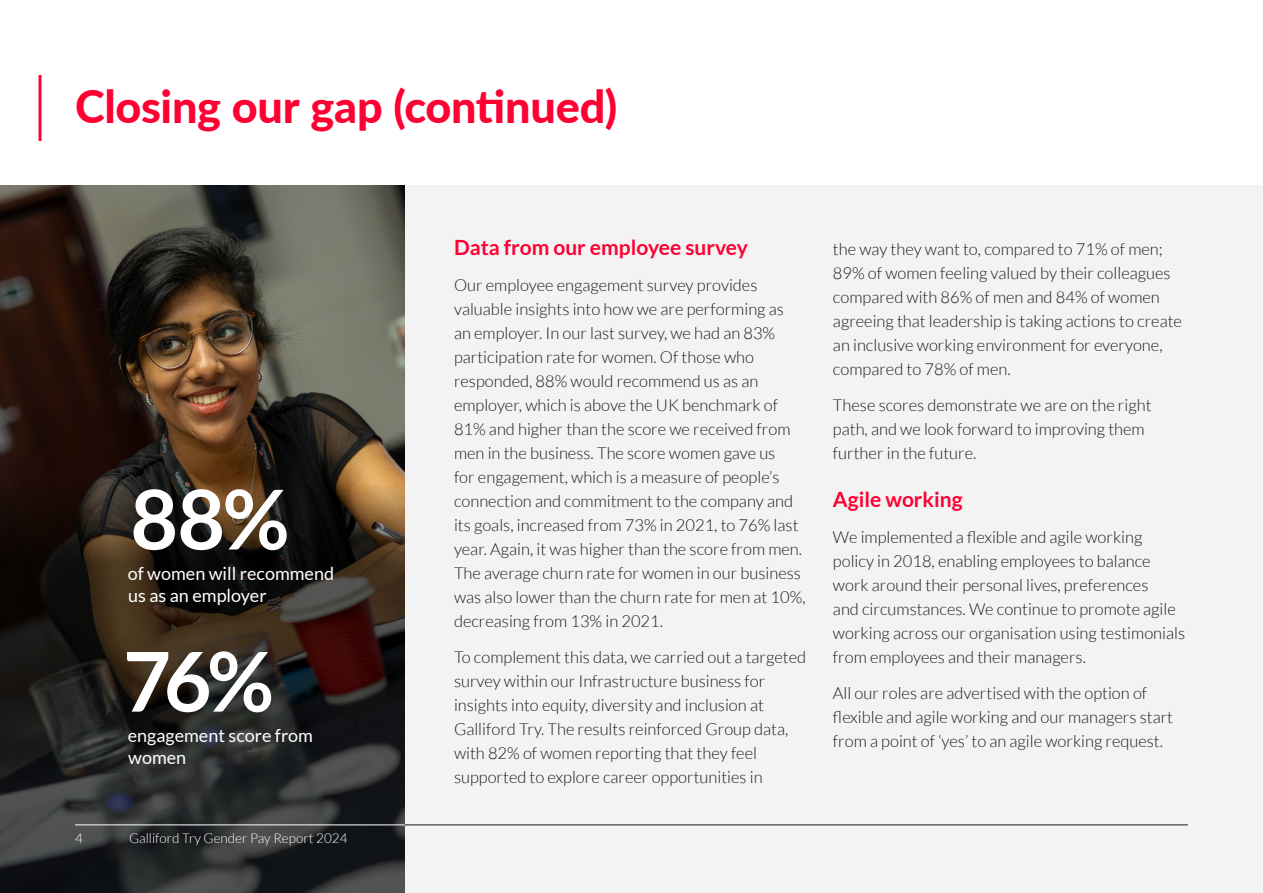
<style>
.page{position:relative;width:1263px;height:893px;background:#fff}
.page>*{position:absolute;margin:0;border:0;box-sizing:border-box;transform-origin:0 0}
.Figure_style_1_-_numbers{font:700 82.5px "Lato";color:#fff}
.Section_titles{font:800 45px "Lato";letter-spacing:-.005em;color:#f03}
.Sub_sub_section_titles{font:700 21px "Lato";color:#f03}
.Figure_style_1_-_heading{font:18px/21.6px "Lato";color:#fff}
.Main_text{font:300 16.5px/24px "Lato";color:#1a1a1a}
.Main_text-2{font:300 13.5px "Lato";color:#fff}
</style>
<div class="page">
<div style="left:0;top:186px;width:1263px;height:707px;background:#f3f3f3"></div>
<hr style="left:75px;top:825px;width:1113px;height:1px;background:#1a1a1a">
<hr style="left:39px;top:75px;width:3px;height:66px;background:#f03">
<img style="left:0;top:186px;width:405px;height:199px">
<svg style="left:0;top:385px;width:405px;height:508px;background:#2e2721"></svg>
<hr style="left:75px;top:825px;width:330px;height:1px;background:#fff">
<p class="Section_titles" style="left:75px;top:73px;width:544px">Closing our gap (continued)</p>
<p class="Figure_style_1_-_numbers" style="left:130px;top:472px;width:160px">88%</p>
<p class="Figure_style_1_-_heading" style="left:128px;top:584px;width:140px">us as an employer</p>
<p class="Figure_style_1_-_heading" style="left:128px;top:563px;width:208px">of women will recommend</p>
<p class="Figure_style_1_-_numbers" style="left:123px;top:634px;width:152px">76%</p>
<p class="Figure_style_1_-_heading" style="left:128px;top:725px;width:187px">engagement score from women</p>
<p class="Main_text-2" style="left:75px;top:831px;width:9px">4</p>
<p class="Main_text-2" style="left:129px;top:831px;width:220px">Galliford Try Gender Pay Report 2024</p>
<p class="Sub_sub_section_titles" style="left:454px;top:235px;width:296px">Data from our employee survey</p>
<p class="Main_text" style="left:454px;top:273px;width:353px">Our employee engagement survey provides valuable insights into how we are performing as<br>an employer. In our last survey, we had an 83% participation rate for women. Of those who responded, 88% would recommend us as an employer, which is above the UK benchmark of 81% and higher than the score we received from men in the business. The score women gave us<br>for engagement, which is a measure of people’s connection and commitment to the company and its goals, increased from 73% in 2021, to 76% last year. Again, it was higher than the score from men.<br>The average churn rate for women in our business was also lower than the churn rate for men at 10%, decreasing from 13% in 2021.</p>
<p class="Main_text" style="left:454px;top:645px;width:354px">To complement this data, we carried out a targeted survey within our Infrastructure business for insights into equity, diversity and inclusion at Galliford Try. The results reinforced Group data, with 82% of women reporting that they feel supported to explore career opportunities in</p>
<p class="Main_text" style="left:833px;top:237px;width:351px">the way they want to, compared to 71% of men; 89% of women feeling valued by their colleagues compared with 86% of men and 84% of women agreeing that leadership is taking actions to create an inclusive working environment for everyone, compared to 78% of men.</p>
<p class="Main_text" style="left:833px;top:393px;width:320px">These scores demonstrate we are on the right path, and we look forward to improving them further in the future.</p>
<p class="Sub_sub_section_titles" style="left:833px;top:487px;width:131px">Agile working</p>
<p class="Main_text" style="left:833px;top:525px;width:354px">We implemented a flexible and agile working policy in 2018, enabling employees to balance work around their personal lives, preferences<br>and circumstances. We continue to promote agile working across our organisation using testimonials from employees and their managers.</p>
<p class="Main_text" style="left:833px;top:681px;width:342px">All our roles are advertised with the option of flexible and agile working and our managers start from a point of ‘yes’ to an agile working request.</p>
</div>
